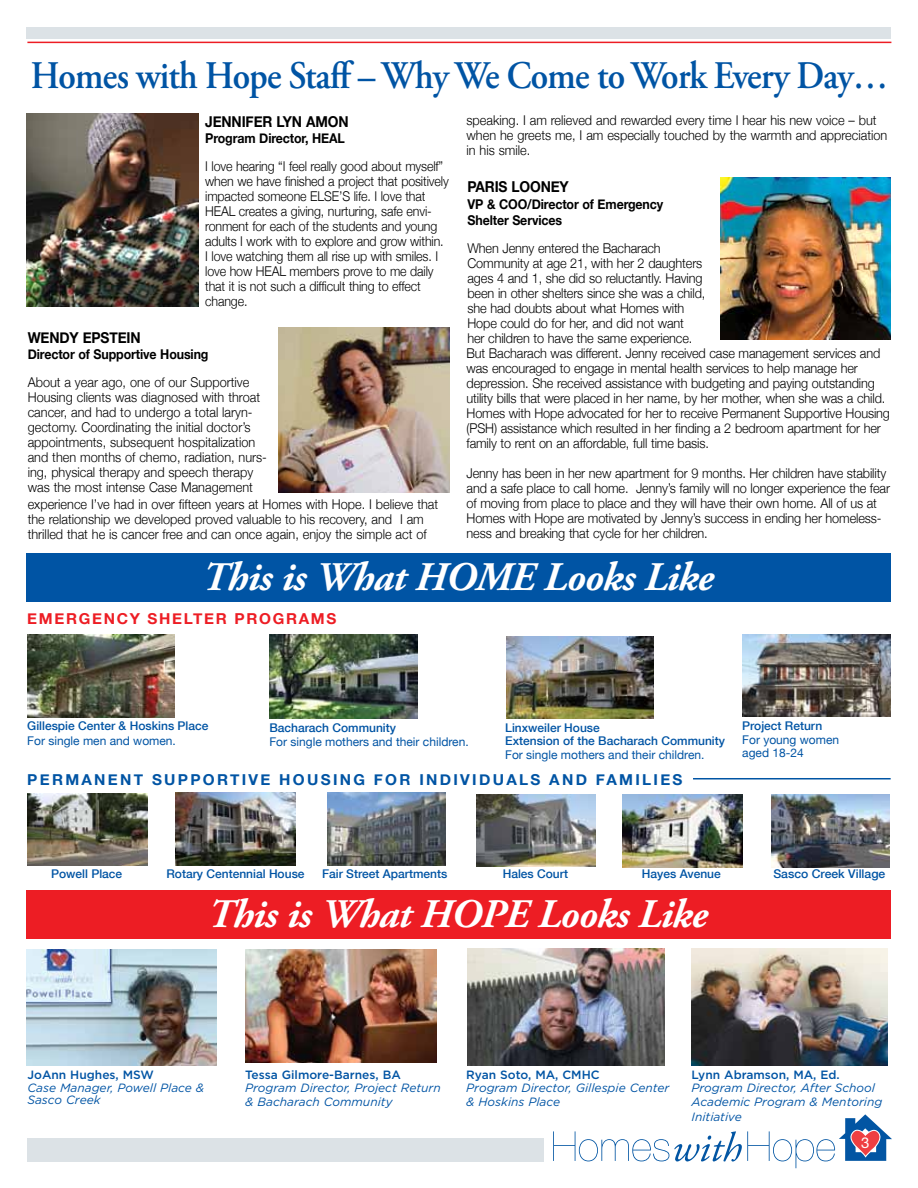
<style>
.page{position:relative;width:918px;height:1188px;background:#fff}
.page>*{position:absolute;margin:0;border:0;box-sizing:border-box;transform-origin:0 0}
.t1{font:italic 700 40.5px "Adobe Garamond Pro";letter-spacing:-.02em;color:#fff}
.t2{font:600 39px "Adobe Garamond Pro";letter-spacing:-.02em;color:#0054a4;scale:.91 1}
.t3{font:700 15px "Helvetica Neue";letter-spacing:.15em;color:#0054a4}
.t4{font:700 15px "Helvetica Neue";letter-spacing:-.01em;color:#000;scale:.92 1}
.t5{font:700 15px "Helvetica Neue";letter-spacing:.11em;color:#ed1d24}
.t6{font:15px "Helvetica Neue";color:#fff}
.t7{font:300 13.5px/15px "Helvetica Neue";letter-spacing:-.01em;color:#000;scale:.94 1}
.t8{font:300 13.5px/15px "Helvetica Neue";letter-spacing:-.01em;color:#000;scale:.92 1}
.t9{font:700 13.5px/16.5px "Helvetica Neue";letter-spacing:-.01em;color:#000;scale:.92 1}
.t10{font:500 12px/13.5px "Helvetica Neue";color:#0054a4}
.t11{font:italic 12px/13.5px "Gotham";color:#0054a4}
.t12{font:12px/13.5px "Helvetica Neue";color:#0054a4}
.t13{font:500 12px "Gotham";color:#0054a4}
</style>
<div class="page">
<div style="left:27px;top:1138px;width:516px;height:24px;background:#dce2e6"></div>
<svg style="left:553px;top:1114px;width:339px;height:54px"></svg>
<div style="left:27px;top:27px;width:864px;height:11px;background:#dce2e6"></div>
<hr style="left:27px;top:42px;width:864px;height:1px;background:#ed1d24">
<div style="left:27px;top:890px;width:864px;height:48px;background:#ed1d24"></div>
<div style="left:26px;top:553px;width:864px;height:49px;background:#0054a4"></div>
<img style="left:506px;top:637px;width:148px;height:82px">
<img style="left:27px;top:634px;width:147px;height:83px">
<img style="left:269px;top:634px;width:148px;height:85px">
<img style="left:742px;top:635px;width:148px;height:82px">
<img style="left:327px;top:793px;width:118px;height:72px">
<img style="left:771px;top:794px;width:118px;height:73px">
<img style="left:27px;top:793px;width:120px;height:72px">
<img style="left:176px;top:793px;width:119px;height:73px">
<img style="left:623px;top:794px;width:120px;height:73px">
<img style="left:477px;top:794px;width:118px;height:72px">
<hr style="left:693px;top:778px;width:198px;height:2px;background:#0054a4">
<img style="left:27px;top:949px;width:190px;height:116px">
<img style="left:245px;top:949px;width:192px;height:114px">
<img style="left:468px;top:948px;width:196px;height:117px">
<img style="left:692px;top:948px;width:196px;height:117px">
<img style="left:278px;top:327px;width:171px;height:165px">
<img style="left:720px;top:178px;width:171px;height:162px">
<img style="left:26px;top:114px;width:172px;height:193px">
<h2 class="t2" style="left:31px;top:54px;width:944px">Homes with Hope Staff – Why We Come to Work Every Day…</h2>
<p class="t4" style="left:205px;top:110px;width:157px">JENNIFER LYN AMON</p>
<p class="t9" style="left:205px;top:130px;width:153px">Program Director, HEAL</p>
<p class="t8" style="left:205px;top:158px;width:266px">I love hearing “I feel really good about myself” when we have finished a project that positively impacted someone ELSE’S life. I love that HEAL creates a giving, nurturing, safe envi&shy;ronment for each of the students and young adults I work with to explore and grow within.<br>I love watching them all rise up with smiles. I love how HEAL members prove to me daily that it is not such a difficult thing to effect change.</p>
<p class="t4" style="left:28px;top:326px;width:124px">WENDY EPSTEIN</p>
<p class="t9" style="left:28px;top:347px;width:198px">Director of Supportive Housing</p>
<p class="t7" style="left:28px;top:374px;width:438px">About a year ago, one of our Supportive<br>Housing clients was diagnosed with throat<br>cancer, and had to undergo a total laryn-<br>gectomy. Coordinating the initial doctor’s<br>appointments, subsequent hospitalization<br>and then months of chemo, radiation, nurs-<br>ing, physical therapy and speech therapy<br>was the most intense Case Management<br>experience I’ve had in over fifteen years at Homes with Hope. I believe that the relationship we developed proved valuable to his recovery, and I am thrilled that he is cancer free and can once again, enjoy the simple act of</p>
<p class="t7" style="left:467px;top:112px;width:449px">speaking. I am relieved and rewarded every time I hear his new voice – but when he greets me, I am especially touched by the warmth and appreciation in his smile.</p>
<p class="t4" style="left:467px;top:175px;width:112px">PARIS LOONEY</p>
<p class="t9" style="left:467px;top:196px;width:214px">VP &amp; COO/Director of Emergency<br>Shelter Services</p>
<p class="t7" style="left:467px;top:240px;width:452px">When Jenny entered the Bacharach<br>Community at age 21, with her 2 daughters<br>ages 4 and 1, she did so reluctantly. Having<br>been in other shelters since she was a child,<br>she had doubts about what Homes with<br>Hope could do for her, and did not want<br>her children to have the same experience.<br>But Bacharach was different. Jenny received case management services and was encouraged to engage in mental health services to help manage her depression. She received assistance with budgeting and paying outstanding utility bills that were placed in her name, by her mother, when she was a child.<br>Homes with Hope advocated for her to receive Permanent Supportive Housing (PSH) assistance which resulted in her finding a 2 bedroom apartment for her family to rent on an affordable, full time basis.</p>
<p class="t7" style="left:467px;top:465px;width:452px">Jenny has been in her new apartment for 9 months. Her children have stability and a safe place to call home. Jenny’s family will no longer experience the fear of moving from place to place and they will have their own home. All of us at Homes with Hope are motivated by Jenny’s success in ending her homeless&shy;ness and breaking that cycle for her children.</p>
<h1 class="t1" style="left:202px;top:554px;width:513px">This is What HOME Looks Like</h1>
<p class="t5" style="left:27px;top:607px;width:311px">EMERGENCY SHELTER PROGRAMS</p>
<p class="t10" style="left:27px;top:719px;width:183px">Gillespie Center &amp; Hoskins Place</p>
<p class="t12" style="left:27px;top:734px;width:150px">For single men and women.</p>
<p class="t10" style="left:269px;top:720px;width:128px">Bacharach Community</p>
<p class="t12" style="left:269px;top:736px;width:201px">For single mothers and their children.</p>
<p class="t10" style="left:505px;top:720px;width:221px">Linxweiler House<br>Extension of the Bacharach Community</p>
<p class="t12" style="left:505px;top:749px;width:201px">For single mothers and their children.</p>
<p class="t10" style="left:742px;top:719px;width:82px">Project Return</p>
<p class="t12" style="left:742px;top:733px;width:98px">For young women aged 18-24</p>
<p class="t3" style="left:27px;top:767px;width:657px">PERMANENT SUPPORTIVE HOUSING FOR INDIVIDUALS AND FAMILIES</p>
<p class="t10" style="left:51px;top:867px;width:73px">Powell Place</p>
<p class="t10" style="left:167px;top:867px;width:140px">Rotary Centennial House</p>
<p class="t10" style="left:322px;top:867px;width:127px">Fair Street Apartments</p>
<p class="t10" style="left:503px;top:867px;width:67px">Hales Court</p>
<p class="t10" style="left:642px;top:867px;width:80px">Hayes Avenue</p>
<p class="t10" style="left:773px;top:867px;width:113px">Sasco Creek Village</p>
<h1 class="t1" style="left:208px;top:891px;width:501px">This is What HOPE Looks Like</h1>
<p class="t13" style="left:27px;top:1068px;width:128px">JoAnn Hughes, MSW</p>
<p class="t11" style="left:27px;top:1081px;width:178px;line-height:12.8px">Case Manager, Powell Place &amp;<br>Sasco Creek</p>
<p class="t13" style="left:245px;top:1068px;width:157px">Tessa Gilmore-Barnes, BA</p>
<p class="t11" style="left:245px;top:1081px;width:197px">Program Director, Project Return &amp; Bacharach Community</p>
<p class="t13" style="left:466px;top:1068px;width:135px">Ryan Soto, MA, CMHC</p>
<p class="t11" style="left:466px;top:1081px;width:205px">Program Director, Gillespie Center &amp; Hoskins Place</p>
<p class="t13" style="left:692px;top:1068px;width:150px">Lynn Abramson, MA, Ed.</p>
<p class="t11" style="left:692px;top:1081px;width:192px">Program Director, After School<br>Academic Program &amp; Mentoring</p>
<p class="t11" style="left:692px;top:1110px;width:52px">Initiative</p>
<p class="t6" style="left:861px;top:1133px;width:10px">3</p>
</div>
